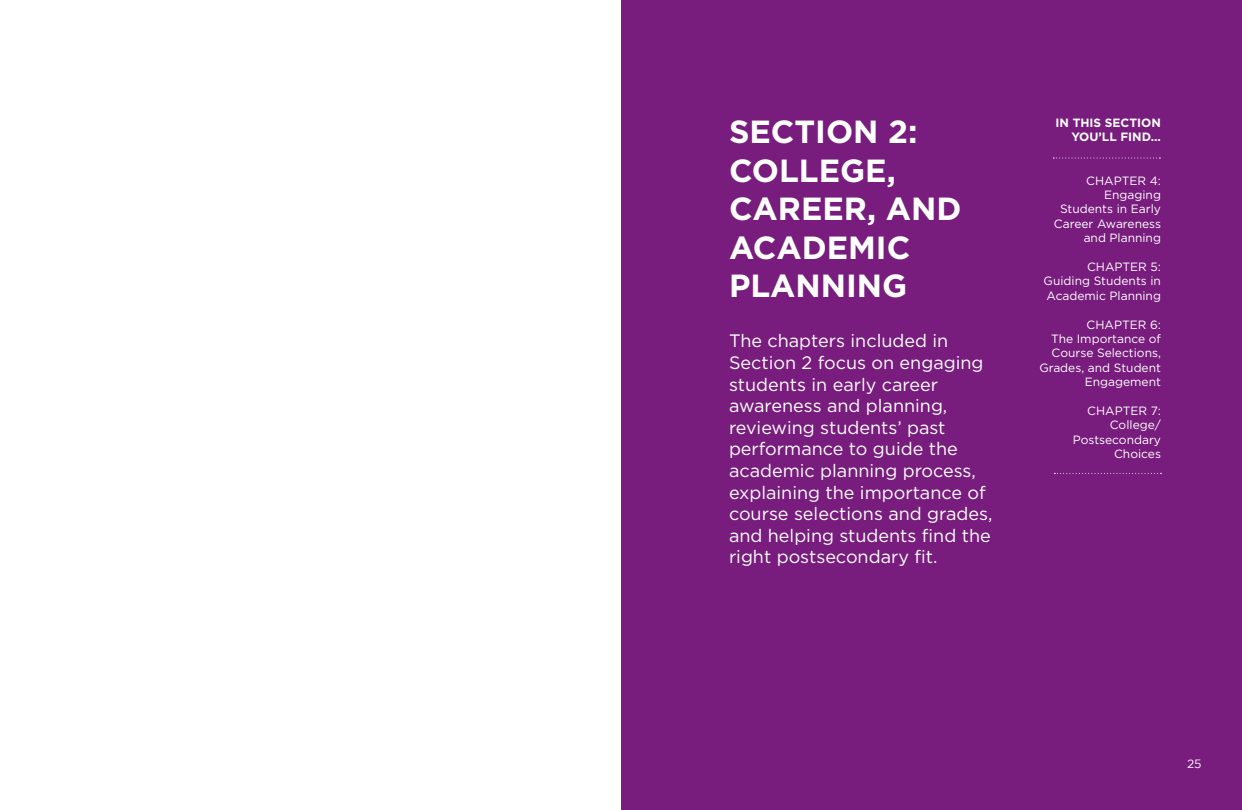
<style>
.page{position:relative;width:1242px;height:810px;background:#fff}
.page>*{position:absolute;margin:0;border:0;box-sizing:border-box;transform-origin:0 0}
.t1{font:700 32px/38.4px "Gotham";color:#fff}
.t2{font:18px/21.6px "Gotham";color:#fff}
.t3{font:12px/14.4px "Gotham";color:#fff;text-align:right}
.t4{font:700 12px/14.4px "Gotham";color:#fff;text-align:right}
.t5{font:12px "Gotham";color:#fff}
</style>
<div class="page">
<div style="left:621px;top:0;width:621px;height:810px;background:#781d7d"></div>
<svg style="left:1053px;top:158px;width:107px;height:1px"></svg>
<svg style="left:1054px;top:473px;width:107px;height:1px"></svg>
<h1 class="t1" style="left:729px;top:112px;width:190px">SECTION 2:<br>COLLE</h1>
<h1 class="t1" style="left:729px;top:151px;width:183px;text-indent:111px">GE,<br>CAREER, AND<br>ACADEMIC<br>PLANNIN</h1>
<h1 class="t1" style="left:882px;top:266px;width:27px">G</h1>
<p class="t2" style="left:729px;top:330px;width:265px">The chapters included in<br>Section 2 focus on engaging students in early career awareness and planning, reviewing students’ past performance to guide the academic planning process, explaining the importance of course selections and grades, and helping students find the right postsecondary fit.</p>
<p class="t4" style="left:1056px;top:115px;width:107px">IN THIS SECTION<br>YOU’LL FIND...</p>
<p class="t3" style="left:1086px;top:173px;width:10px">CHAP</p>
<p class="t3" style="left:1054px;top:173px;width:109px">TER 4:<br>Engaging<br>Students in Early<br>Career Awareness and Planning</p>
<p class="t3" style="left:1087px;top:259px;width:10px">CHAP</p>
<p class="t3" style="left:1044px;top:259px;width:119px;text-align:justify;text-indent:79px">TER 5:<br>Guiding Students in Academic Planning</p>
<p class="t3" style="left:1087px;top:317px;width:10px">CHAP</p>
<p class="t3" style="left:1039px;top:317px;width:123px">TER 6:<br>The I mportance of<br>Course Selections,<br>Grades, and Student<br>Engagement</p>
<p class="t3" style="left:1087px;top:403px;width:10px">CHAP</p>
<p class="t3" style="left:1073px;top:403px;width:90px">TER 7:<br>College/<br>Postsecondary<br>Choices</p>
<p class="t5" style="left:1187px;top:757px;width:16px">25</p>
</div>
